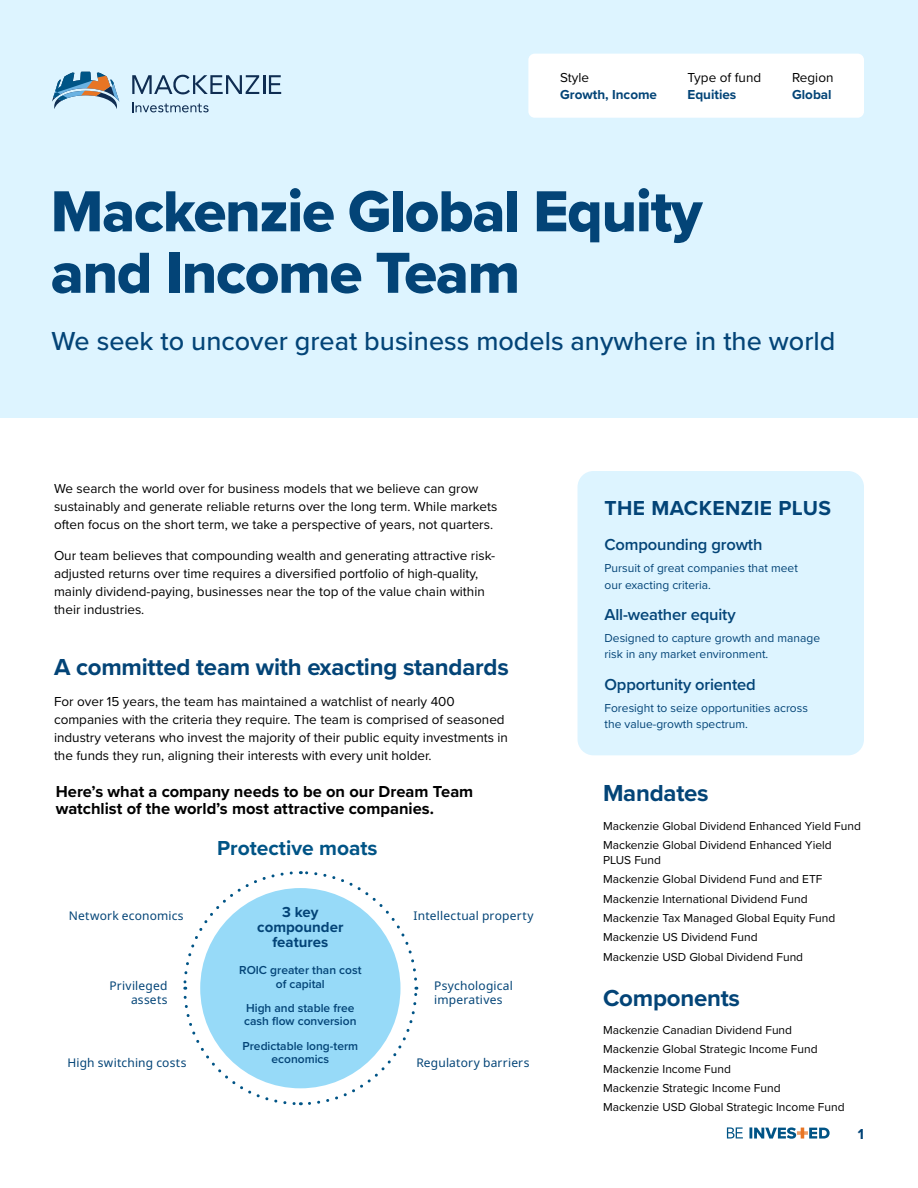
<style>
.page{position:relative;width:918px;height:1188px;background:#fff}
.page>*{position:absolute;margin:0;border:0;box-sizing:border-box;transform-origin:0 0}
.t1{font:60px/61.5px "Proxima Nova Extrabld";letter-spacing:-.02em;color:#034477}
.Subtitle{font:500 27px "Proxima Nova";color:#034477}
.H2-blue{font:700 24px "Proxima Nova";letter-spacing:-.01em;color:#034477}
.MACK_plus{font:700 21px "Proxima Nova";letter-spacing:.02em;color:#034477}
.t2{font:700 21px "Proxima Nova";color:#005486}
.Chart_title{font:700 16.5px/16.5px "Proxima Nova";color:#000}
.MACK_plus_bullet{font:600 16.5px "Proxima Nova";letter-spacing:-.01em;color:#034477}
.Graph_title{font:700 15px/15px "Proxima Nova";color:#034477;text-align:center}
.body{font:13.5px/18px "Proxima Nova";color:#000}
.answer{font:700 13.5px "Proxima Nova";color:#034477}
.category{font:13.5px "Proxima Nova";color:#000}
.fund_name{font:12px/15px "Proxima Nova";color:#000}
.MACK_plus_bullet-2{font:12px/16.5px "Proxima Nova";color:#034477}
.body-2{font:12px/13.5px "Noto Sans";letter-spacing:.015em;color:#034477;text-align:right}
.Graph_title-2{font:600 12px/13.5px "Proxima Nova";color:#034477;text-align:center}
</style>
<div class="page">
<svg style="left:727px;top:1127px;width:103px;height:12px"></svg>
<div style="left:0;top:0;width:918px;height:417px;background:#ddf4ff"></div>
<div style="left:528px;top:54px;width:336px;height:64px;background:#fff;border-radius:6px"></div>
<svg style="left:132px;top:75px;width:149px;height:19px"></svg>
<svg style="left:132px;top:102px;width:77px;height:10px"></svg>
<svg style="left:52px;top:72px;width:67px;height:34px"></svg>
<svg style="left:183px;top:871px;width:236px;height:235px"></svg>
<div style="left:578px;top:471px;width:286px;height:284px;background:#ddf4ff;border-radius:16px"></div>
<p class="category" style="left:560px;top:67px;width:30px">Style</p>
<p class="answer" style="left:560px;top:85px;width:98px">Growth, Income</p>
<p class="category" style="left:688px;top:67px;width:75px">Type of fund</p>
<p class="answer" style="left:688px;top:85px;width:50px">Equities</p>
<p class="category" style="left:792px;top:67px;width:43px">Region</p>
<p class="answer" style="left:792px;top:85px;width:41px">Global</p>
<h1 class="t1" style="left:51px;top:180px;width:653px">Mackenzie Global Equity and Income Team</h1>
<p class="Subtitle" style="left:52px;top:321px;width:785px">We seek to uncover great business models anywhere in the world</p>
<p class="body" style="left:54px;top:479px;width:445px">We search the world over for business models that we believe can grow sustainably and generate reliable returns over the long term. While markets often focus on the short term, we take a perspective of years, not quarters.</p>
<p class="body" style="left:54px;top:546px;width:443px">Our team believes that compounding wealth and generating attractive risk&shy;adjusted returns over time requires a diversified portfolio of high-quality, mainly dividend-paying, businesses near the top of the value chain within their industries.</p>
<h2 class="H2-blue" style="left:54px;top:649px;width:456px">A committed team with exacting standards</h2>
<p class="body" style="left:54px;top:692px;width:456px">For over 15 years, the team has maintained a watchlist of nearly 400 companies with the criteria they require. The team is comprised of seasoned industry veterans who invest the majority of their public equity investments in the funds they run, aligning their interests with every unit holder.</p>
<p class="Chart_title" style="left:56px;top:783px;width:419px">Here’s what a company needs to be on our Dream Team watchlist of the world’s most attractive companies.</p>
<p class="t2" style="left:217px;top:833px;width:162px">Protective moats</p>
<p class="body-2" style="left:69px;top:909px;width:116px">Network economics</p>
<p class="body-2" style="left:109px;top:979px;width:60px">Privileged assets</p>
<p class="body-2" style="left:67px;top:1056px;width:121px">High switching costs</p>
<p class="Graph_title" style="left:257px;top:904px;width:88px">3 key compounder features</p>
<p class="Graph_title-2" style="left:239px;top:963px;width:124px">ROIC greater than cost of capital</p>
<p class="Graph_title-2" style="left:244px;top:1001px;width:114px;text-align:left">High and stable free cash flow conversion</p>
<p class="Graph_title-2" style="left:243px;top:1039px;width:117px">Predictable long-term economics</p>
<p class="body-2" style="left:414px;top:909px;width:121px">Intellectual property</p>
<p class="body-2" style="left:434px;top:979px;width:80px;text-align:left">Psychological imperatives</p>
<p class="body-2" style="left:416px;top:1056px;width:115px">Regulatory barriers</p>
<h2 class="MACK_plus" style="left:605px;top:492px;width:228px">THE MACKENZIE PLUS</h2>
<p class="MACK_plus_bullet" style="left:605px;top:532px;width:159px">Compounding growth</p>
<p class="MACK_plus_bullet-2" style="left:605px;top:559px;width:195px">Pursuit of great companies that meet our exacting criteria.</p>
<p class="MACK_plus_bullet" style="left:605px;top:602px;width:133px">All-weather equity</p>
<p class="MACK_plus_bullet-2" style="left:605px;top:629px;width:217px">Designed to capture growth and manage risk in any market environment.</p>
<p class="MACK_plus_bullet" style="left:605px;top:672px;width:153px">Opportunity oriented</p>
<p class="MACK_plus_bullet-2" style="left:605px;top:699px;width:205px">Foresight to seize opportunities across the value-growth spectrum.</p>
<h2 class="H2-blue" style="left:603px;top:775px;width:107px">Mandates</h2>
<p class="fund_name" style="left:603px;top:818px;width:260px">Mackenzie Global Dividend Enhanced Yield Fund</p>
<p class="fund_name" style="left:603px;top:837px;width:230px">Mackenzie Global Dividend Enhanced Yield<br>PLUS Fund</p>
<p class="fund_name" style="left:603px;top:871px;width:221px">Mackenzie Global Dividend Fund and ETF</p>
<p class="fund_name" style="left:603px;top:891px;width:206px">Mackenzie International Dividend Fund</p>
<p class="fund_name" style="left:603px;top:910px;width:234px">Mackenzie Tax Managed Global Equity Fund</p>
<p class="fund_name" style="left:603px;top:929px;width:156px">Mackenzie US Dividend Fund</p>
<p class="fund_name" style="left:603px;top:949px;width:202px">Mackenzie USD Global Dividend Fund</p>
<h2 class="H2-blue" style="left:603px;top:980px;width:138px">Components</h2>
<p class="fund_name" style="left:603px;top:1022px;width:191px">Mackenzie Canadian Dividend Fund</p>
<p class="fund_name" style="left:603px;top:1041px;width:216px">Mackenzie Global Strategic Income Fund</p>
<p class="fund_name" style="left:603px;top:1061px;width:130px">Mackenzie Income Fund</p>
<p class="fund_name" style="left:603px;top:1080px;width:179px">Mackenzie Strategic Income Fund</p>
<p class="fund_name" style="left:603px;top:1099px;width:243px">Mackenzie USD Global Strategic Income Fund</p>
<p class="Graph_title" style="left:858px;top:1126px;width:8px">1</p>
</div>
